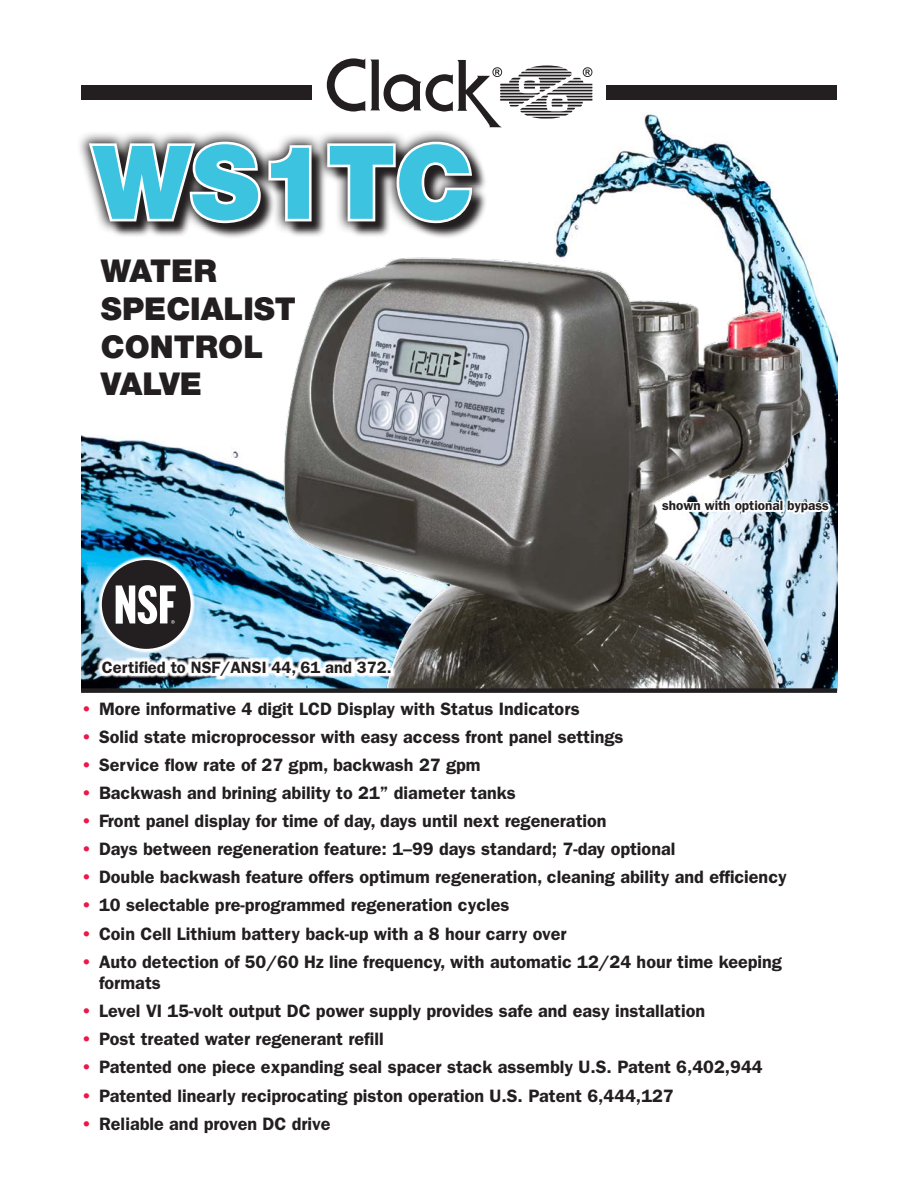
<style>
.page{position:relative;width:918px;height:1188px;background:#fff}
.page>*{position:absolute;margin:0;border:0;box-sizing:border-box;transform-origin:0 0}
.t1{font:900 102px "Helvetica Neue LT Std";color:#3bc3e0}
.t2{font:900 31.5px/37.8px "Helvetica Neue LT Std";color:#231f20}
.t3{font:600 18px/21.6px "ITC Franklin Gothic Std";color:#231f20}
.t4{font:600 16.5px "ITC Franklin Gothic Std";color:#231f20}
.t5{font:600 13.5px "ITC Franklin Gothic Std";color:#231f20}
.s1{color:#ed1748}
</style>
<div class="page">
<img style="left:81px;top:82px;width:756px;height:606px">
<img style="left:261px;top:251px;width:555px;height:437px">
<div style="left:81px;top:688px;width:756px;height:5px;background:#231f20"></div>
<svg style="left:327px;top:58px;width:266px;height:69px"></svg>
<div style="left:81px;top:85px;width:231px;height:14px;background:#231f20"></div>
<div style="left:606px;top:85px;width:231px;height:14px;background:#231f20"></div>
<svg style="left:314px;top:143px;width:174px;height:96px"></svg>
<svg style="left:80px;top:129px;width:405px;height:106px"></svg>
<svg style="left:85px;top:139px;width:229px;height:294px"></svg>
<svg style="left:325px;top:139px;width:150px;height:87px"></svg>
<img style="left:658px;top:481px;width:174px;height:53px">
<svg style="left:97px;top:555px;width:98px;height:98px;background:#8bc8e4"></svg>
<div style="left:102px;top:560px;width:89px;height:89px;background:#231f20;border-radius:50%"></div>
<svg style="left:116px;top:585px;width:60px;height:39px"></svg>
<img style="left:99px;top:654px;width:293px;height:34px">
<h1 class="t1" style="left:93px;top:122px;width:381px">WS1TC</h1>
<h2 class="t2" style="left:101px;top:252px;width:196px">WATER<br>SPECIALIST<br>CONTROL<br>VALVE</h2>
<p class="t4" style="left:102px;top:658px;width:291px">Certified to NSF/ANSI 44, 61 and 372.</p>
<p class="t5" style="left:662px;top:498px;width:168px">shown with optional bypass</p>
<p class="t3" style="left:81px;top:698px;width:500px"><span class="s1">•</span> More informative 4 digit LCD Display with Status Indicators</p>
<p class="t3" style="left:81px;top:726px;width:544px"><span class="s1">•</span> Solid state microprocessor with easy access front panel settings</p>
<p class="t3" style="left:81px;top:754px;width:401px"><span class="s1">•</span> Service flow rate of 27 gpm, backwash 27 gpm</p>
<p class="t3" style="left:81px;top:782px;width:436px"><span class="s1">•</span> Backwash and brining ability to 21” diameter tanks</p>
<p class="t3" style="left:81px;top:810px;width:527px"><span class="s1">•</span> Front panel display for time of day, days until next regeneration</p>
<p class="t3" style="left:81px;top:838px;width:596px"><span class="s1">•</span> Days between regeneration feature: 1–99 days standard; 7-day optional</p>
<p class="t3" style="left:81px;top:866px;width:707px"><span class="s1">•</span> Double backwash feature offers optimum regeneration, cleaning ability and efficiency</p>
<p class="t3" style="left:81px;top:894px;width:430px"><span class="s1">•</span> 10 selectable pre-programmed regeneration cycles</p>
<p class="t3" style="left:81px;top:923px;width:487px"><span class="s1">•</span> Coin Cell Lithium battery back-up with a 8 hour carry over</p>
<p class="t3" style="left:99px;top:951px;width:684px;text-indent:-18px"><span class="s1">•</span> Auto detection of 50/60 Hz line frequency, with automatic 12/24 hour time keeping formats</p>
<p class="t3" style="left:81px;top:1000px;width:626px"><span class="s1">•</span> Level VI 15-volt output DC power supply provides safe and easy installation</p>
<p class="t3" style="left:81px;top:1028px;width:304px"><span class="s1">•</span> Post treated water regenerant refill</p>
<p class="t3" style="left:81px;top:1056px;width:683px"><span class="s1">•</span> Patented one piece expanding seal spacer stack assembly U.S. Patent 6,402,944</p>
<p class="t3" style="left:81px;top:1085px;width:594px"><span class="s1">•</span> Patented linearly reciprocating piston operation U.S. Patent 6,444,127</p>
<p class="t3" style="left:81px;top:1113px;width:251px"><span class="s1">•</span> Reliable and proven DC drive</p>
</div>
